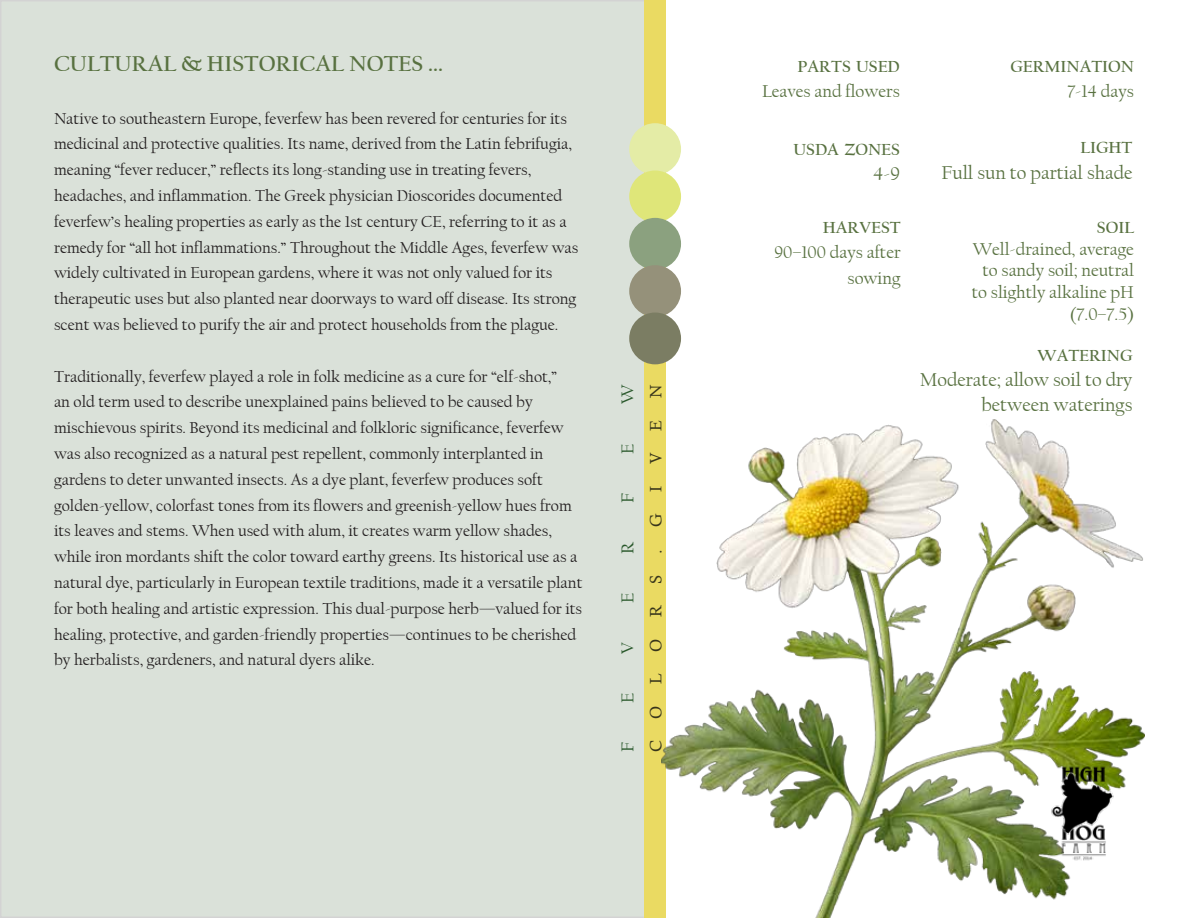
<style>
.page{position:relative;width:1188px;height:918px;background:#fff}
.page>*{position:absolute;margin:0;border:0;box-sizing:border-box;transform-origin:0 0}
.t1{font:700 22.5px "Californian FB";color:#587140}
.t2{font:19.5px/25.2px "Californian FB";color:#587140;text-align:right}
.t3{font:18px/21.6px "Californian FB";color:#587140;text-align:right}
.t4{font:18px "Californian FB";color:#29582b}
.t5{font:700 16.8px "Californian FB";color:#587140}
.t6{font:16.5px/25.8px "Californian FB";color:#231f20}
.t7{font:16.5px "Calisto";color:#38351b}
</style>
<div class="page">
<div style="left:1px;top:1px;width:655px;height:916px;background:#dae1d9"></div>
<div style="left:644px;top:1px;width:22px;height:917px;background:#eada62"></div>
<img style="left:661px;top:420px;width:484px;height:498px">
<div style="left:629px;top:123px;width:52px;height:52px;background:#e4eca6;border-radius:50%"></div>
<div style="left:629px;top:171px;width:52px;height:51px;background:#dfe679;border-radius:50%"></div>
<div style="left:629px;top:218px;width:52px;height:52px;background:#8ba17f;border-radius:50%"></div>
<div style="left:629px;top:265px;width:52px;height:52px;background:#95917a;border-radius:50%"></div>
<div style="left:629px;top:313px;width:52px;height:51px;background:#7b7d63;border-radius:50%"></div>
<img style="left:1031px;top:761px;width:103px;height:103px">
<h1 class="t1" style="left:54px;top:51px;width:391px">CULTURAL &amp; HISTORICAL NOTES ...</h1>
<p class="t6" style="left:54px;top:106px;width:526px">Native to southeastern Europe, feverfew has been revered for centuries for its medicinal and protective qualities. Its name, derived from the Latin febrifugia, meaning “fever reducer,” reflects its long-standing use in treating fevers, headaches, and inflammation. The Greek physician Dioscorides documented feverfew’s healing properties as early as the 1st century CE, referring to it as a remedy for “all hot inflammations.” Throughout the Middle Ages, feverfew was widely cultivated in European gardens, where it was not only valued for its therapeutic uses but also planted near doorways to ward off disease. Its strong scent was believed to purify the air and protect households from the plague.</p>
<p class="t6" style="left:54px;top:364px;width:530px">Traditionally, feverfew played a role in folk medicine as a cure for “elf-shot,”<br>an old term used to describe unexplained pains believed to be caused by mischievous spirits. Beyond its medicinal and folkloric significance, feverfew was also recognized as a natural pest repellent, commonly interplanted in gardens to deter unwanted insects. As a dye plant, feverfew produces soft golden-yellow, colorfast tones from its flowers and greenish-yellow hues from its leaves and stems. When used with alum, it creates warm yellow shades, while iron mordants shift the color toward earthy greens. Its historical use as a natural dye, particularly in European textile traditions, made it a versatile plant for both healing and artistic expression. This dual-purpose herb—valued for its healing, protective, and garden-friendly properties—continues to be cherished by herbalists, gardeners, and natural dyers alike.</p>
<p class="t4" style="left:618px;top:404px;width:21px;rotate:-90deg">W</p>
<p class="t4" style="left:618px;top:454px;width:12px;rotate:-90deg">E</p>
<p class="t4" style="left:618px;top:503px;width:12px;rotate:-90deg">F</p>
<p class="t4" style="left:618px;top:554px;width:14px;rotate:-90deg">R</p>
<p class="t4" style="left:618px;top:603px;width:12px;rotate:-90deg">E</p>
<p class="t4" style="left:618px;top:654px;width:13px;rotate:-90deg">V</p>
<p class="t4" style="left:618px;top:703px;width:12px;rotate:-90deg">E</p>
<p class="t4" style="left:618px;top:752px;width:12px;rotate:-90deg">F</p>
<p class="t7" style="left:646px;top:398px;width:15px;rotate:-90deg">N</p>
<p class="t7" style="left:646px;top:431px;width:13px;rotate:-90deg">E</p>
<p class="t7" style="left:646px;top:464px;width:13px;rotate:-90deg">V</p>
<p class="t7" style="left:646px;top:492px;width:8px;rotate:-90deg">I</p>
<p class="t7" style="left:646px;top:527px;width:15px;rotate:-90deg">G</p>
<p class="t7" style="left:646px;top:554px;width:6px;rotate:-90deg">.</p>
<p class="t7" style="left:646px;top:584px;width:11px;rotate:-90deg">S</p>
<p class="t7" style="left:646px;top:617px;width:14px;rotate:-90deg">R</p>
<p class="t7" style="left:646px;top:652px;width:15px;rotate:-90deg">O</p>
<p class="t7" style="left:646px;top:684px;width:12px;rotate:-90deg">L</p>
<p class="t7" style="left:646px;top:719px;width:15px;rotate:-90deg">O</p>
<p class="t7" style="left:646px;top:752px;width:13px;rotate:-90deg">C</p>
<p class="t5" style="left:798px;top:57px;width:104px">PARTS USED</p>
<p class="t3" style="left:762px;top:81px;width:139px">Leaves and flowers</p>
<p class="t5" style="left:793px;top:140px;width:108px">USDA ZONES</p>
<p class="t2" style="left:873px;top:161px;width:28px">4-9</p>
<p class="t5" style="left:823px;top:218px;width:79px">HARVEST</p>
<p class="t3" style="left:774px;top:240px;width:128px;line-height:25.2px">90–100 days after sowing</p>
<p class="t5" style="left:1010px;top:57px;width:125px">GERMINATION</p>
<p class="t3" style="left:1067px;top:81px;width:68px">7-14 days</p>
<p class="t5" style="left:1080px;top:139px;width:54px">LIGHT</p>
<p class="t2" style="left:941px;top:160px;width:193px">Full sun to partial shade</p>
<p class="t5" style="left:1097px;top:218px;width:39px">SOIL</p>
<p class="t3" style="left:972px;top:238px;width:164px">Well-drained, average to sandy soil; neutral to slightly alkaline pH (7.0–7.5)</p>
<p class="t5" style="left:1037px;top:346px;width:97px">WATERING</p>
<p class="t2" style="left:920px;top:367px;width:214px">Moderate; allow soil to dry between waterings</p>
</div>
